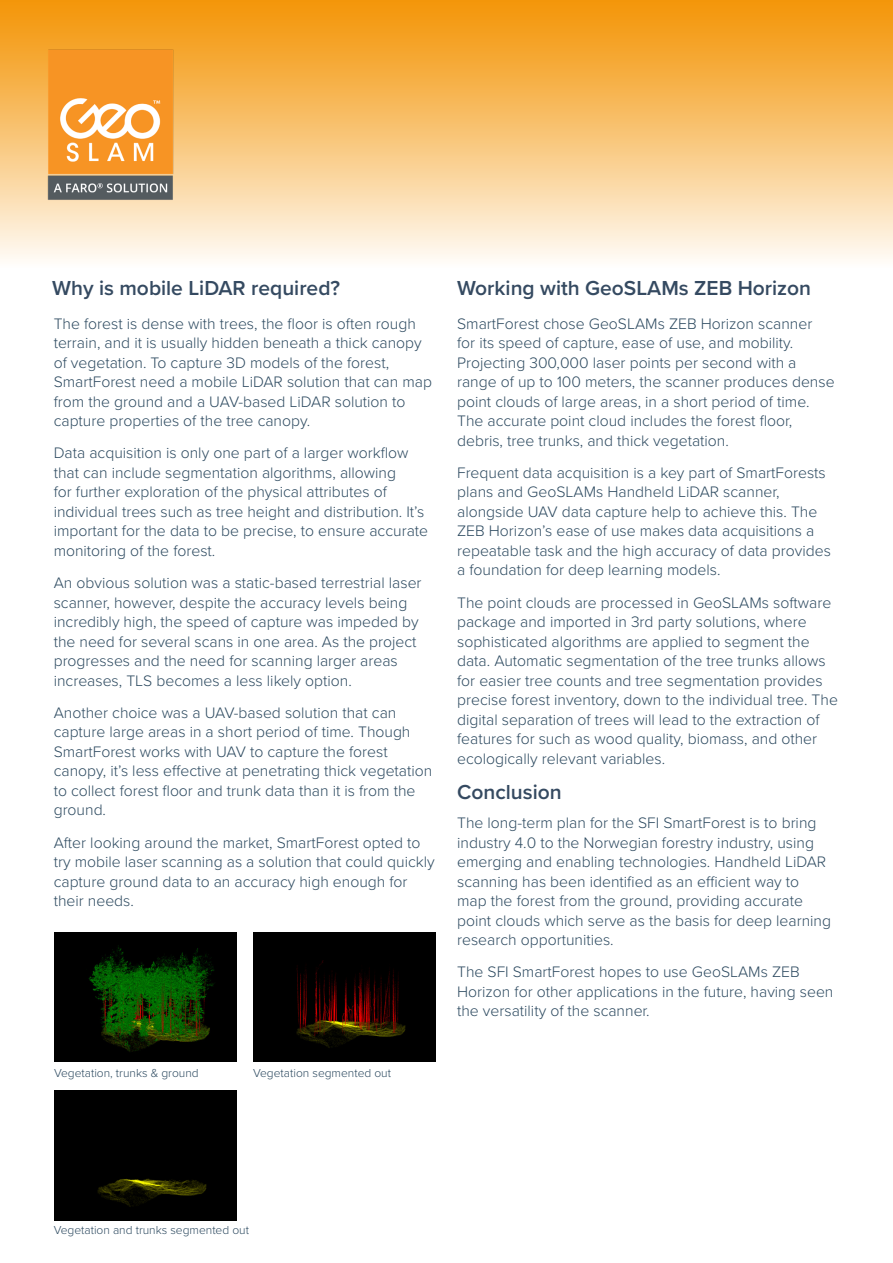
<style>
.page{position:relative;width:893px;height:1263px;background:#fff}
.page>*{position:absolute;margin:0;border:0;box-sizing:border-box;transform-origin:0 0}
.t1{font:600 21px "Proxima Nova";color:#354a61}
.t2{font:300 15.75px/19.5px "Proxima Nova";color:#2d4a60}
.t3{font:300 12px "Proxima Nova";color:#2d4a60}
</style>
<div class="page">
<div style="left:0;top:0;width:893px;height:268px;background:linear-gradient(to bottom,#f39200,#fffaf4)"></div>
<img style="left:47px;top:48px;width:127px;height:153px">
<img style="left:54px;top:932px;width:183px;height:130px">
<div style="left:54px;top:1091px;width:183px;height:129px;background:#000"></div>
<img style="left:253px;top:932px;width:183px;height:130px">
<p class="t1" style="left:52px;top:272px;width:289px">Why is mobile LiDAR required?</p>
<p class="t1" style="left:457px;top:272px;width:356px">Working with GeoSLAMs ZEB Horizon</p>
<p class="t2" style="left:54px;top:313px;width:380px">The forest is dense with trees, the floor is often rough terrain, and it is usually hidden beneath a thick canopy of vegetation. To capture 3D models of the forest, SmartForest need a mobile LiDAR solution that can map from the ground and a UAV-based LiDAR solution to capture properties of the tree canopy.</p>
<p class="t2" style="left:54px;top:442px;width:376px">Data acquisition is only one part of a larger workflow that can include segmentation algorithms, allowing<br>for further exploration of the physical attributes of individual trees such as tree height and distribution. It’s important for the data to be precise, to ensure accurate monitoring of the forest.</p>
<p class="t2" style="left:54px;top:572px;width:369px">An obvious solution was a static-based terrestrial laser scanner, however, despite the accuracy levels being incredibly high, the speed of capture was impeded by the need for several scans in one area. As the project progresses and the need for scanning larger areas increases, TLS becomes a less likely option.</p>
<p class="t2" style="left:54px;top:702px;width:380px">Another choice was a UAV-based solution that can capture large areas in a short period of time. Though SmartForest works with UAV to capture the forest canopy, it’s less effective at penetrating thick vegetation to collect forest floor and trunk data than it is from the ground.</p>
<p class="t2" style="left:54px;top:832px;width:382px">After looking around the market, SmartForest opted to try mobile laser scanning as a solution that could quickly capture ground data to an accuracy high enough for their needs.</p>
<p class="t3" style="left:54px;top:1064px;width:146px">Vegetation, trunks &amp; ground</p>
<p class="t3" style="left:253px;top:1064px;width:139px">Vegetation segmented out</p>
<p class="t2" style="left:457px;top:313px;width:379px">SmartForest chose GeoSLAMs ZEB Horizon scanner<br>for its speed of capture, ease of use, and mobility.<br>Projecting 300,000 laser points per second with a range of up to 100 meters, the scanner produces dense point clouds of large areas, in a short period of time.<br>The accurate point cloud includes the forest floor, debris, tree trunks, and thick vegetation.</p>
<p class="t2" style="left:457px;top:462px;width:375px">Frequent data acquisition is a key part of SmartForests plans and GeoSLAMs Handheld LiDAR scanner, alongside UAV data capture help to achieve this. The ZEB Horizon’s ease of use makes data acquisitions a repeatable task and the high accuracy of data provides a foundation for deep learning models.</p>
<p class="t2" style="left:457px;top:592px;width:382px">The point clouds are processed in GeoSLAMs software package and imported in 3rd party solutions, where sophisticated algorithms are applied to segment the data. Automatic segmentation of the tree trunks allows for easier tree counts and tree segmentation provides precise forest inventory, down to the individual tree. The digital separation of trees will lead to the extraction of features for such as wood quality, biomass, and other ecologically relevant variables.</p>
<p class="t1" style="left:457px;top:776px;width:106px">Conclusion</p>
<p class="t2" style="left:457px;top:812px;width:375px">The long-term plan for the SFI SmartForest is to bring industry 4.0 to the Norwegian forestry industry, using emerging and enabling technologies. Handheld LiDAR scanning has been identified as an efficient way to map the forest from the ground, providing accurate point clouds which serve as the basis for deep learning research opportunities.</p>
<p class="t2" style="left:457px;top:961px;width:378px">The SFI SmartForest hopes to use GeoSLAMs ZEB<br>Horizon for other applications in the future, having seen the versatility of the scanner.</p>
<p class="t3" style="left:54px;top:1221px;width:197px">Vegetation and trunks segmented out</p>
</div>
